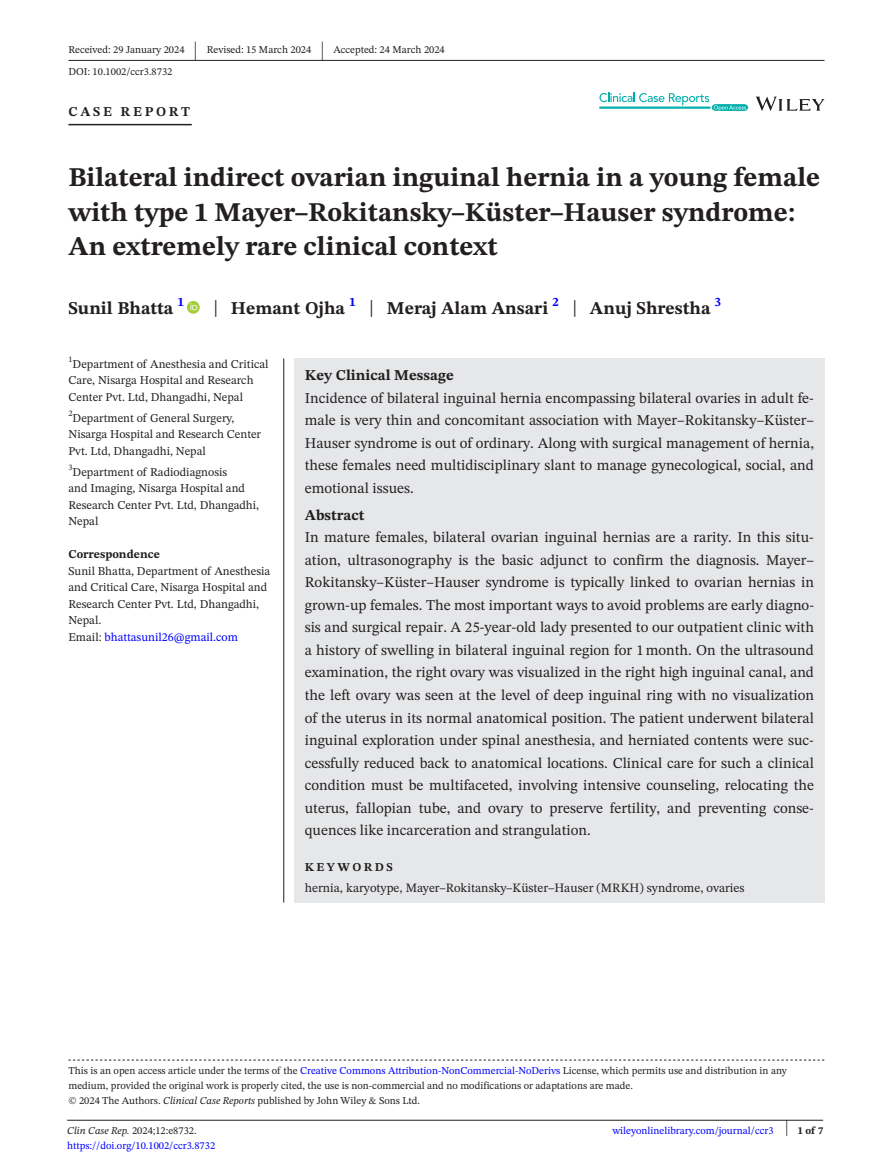
<style>
.page{position:relative;width:893px;height:1174px;background:#fff}
.page>*{position:absolute;margin:0;border:0;box-sizing:border-box;transform-origin:0 0}
.t1{font:700 27px/34.5px "STIX Two Text";color:#231f20}
.t2{font:25.65px "STIX Two Text";color:#231f20;scale:.49 1}
.t3{font:700 18px "STIX Two Text";color:#231f20}
.t4{font:15px/22.5px "STIX Two Text";color:#231f20;text-align:justify}
.t5{font:700 15px "STIX Two Text";color:#231f20}
.t6{font:700 13.5px "STIX Two Text";letter-spacing:.2em;color:#231f20}
.t7{font:12.75px "STIX Two Text";color:#231f20}
.t8{font:12px/16.5px "STIX Two Text";color:#231f20}
.t9{font:700 12px "STIX Two Text";color:#231f20}
.t10{font:700 12px "STIX Two Text";letter-spacing:.2em;color:#231f20}
.t11{font:10.5px/15px "STIX Two Text";color:#231f20}
.t12{font:10.5px "STIX Two Text";color:#00f}
.t13{font:700 10.5px "STIX Two Text";color:#231f20}
.t14{font:8.4px "STIX Two Text";color:#231f20}
.s1{font-weight:400;font-size:23.4px}
.s2{color:#00f}
.s3{font-style:italic}
.s4{font-weight:400;font-size:22.2px}
</style>
<div class="page">
<hr style="left:67px;top:1119px;width:756px;height:1px;background:#231f20">
<svg style="left:756px;top:97px;width:68px;height:14px"></svg>
<svg style="left:599px;top:93px;width:149px;height:18px"></svg>
<hr style="left:68px;top:60px;width:756px;height:1px;background:#231f20">
<hr style="left:68px;top:124px;width:124px;height:1px;background:#231f20">
<svg style="left:187px;top:301px;width:13px;height:13px"></svg>
<svg style="left:190px;top:303px;width:7px;height:7px"></svg>
<svg style="left:68px;top:1059px;width:756px;height:1px"></svg>
<div style="left:294px;top:358px;width:530px;height:544px;background:#e6e7e9"></div>
<hr style="left:283px;top:358px;width:1px;height:544px;background:#231f20">
<p class="t11" style="left:68px;top:42px;width:118px">Received: 29 January 2024</p>
<h2 class="t2" style="left:194px;top:32px;width:8px">|</h2>
<p class="t11" style="left:207px;top:42px;width:106px">Revised: 15 March 2024</p>
<h2 class="t2" style="left:321px;top:32px;width:8px">|</h2>
<p class="t11" style="left:333px;top:42px;width:113px">Accepted: 24 March 2024</p>
<p class="t11" style="left:68px;top:64px;width:105px">DOI: 10.1002/ccr3.8732</p>
<p class="t6" style="left:68px;top:101px;width:123px">CASE REPORT</p>
<h1 class="t1" style="left:68px;top:161px;width:753px">Bilateral indirect ovarian inguinal hernia in a young female with type 1 Mayer–Rokitansky–Küster–Hauser syndrome:<br>An extremely rare clinical context</h1>
<p class="t3" style="left:68px;top:295px;width:117px">Sunil Bhatta <sup>1</sup></p>
<p class="t3" style="left:213px;top:295px;width:509px"><span class="s1">|</span> Hemant Ojha <sup>1</sup> <span class="s1">|</span> Meraj Alam Ansari <sup>2</sup> <span class="s1">|</span> Anuj Shrestha <sup>3</sup></p>
<p class="t14" style="left:68px;top:353px;width:6px">1</p>
<p class="t8" style="left:68px;top:355px;width:202px;text-indent:4px">Department of Anesthesia and Critical<br>Care, Nisarga Hospital and Research<br>Center Pvt. Ltd, Dhangadhi, Nepal</p>
<p class="t8" style="left:68px;top:409px;width:194px"><sup>2</sup>Department of General Surgery,<br>Nisarga Hospital and Research Center<br>Pvt. Ltd, Dhangadhi, Nepal</p>
<p class="t8" style="left:68px;top:463px;width:192px"><sup>3</sup>Department of Radiodiagnosis<br>and Imaging, Nisarga Hospital and<br>Research Center Pvt. Ltd, Dhangadhi,<br>Nepal</p>
<p class="t9" style="left:68px;top:545px;width:93px">Correspondence</p>
<p class="t8" style="left:68px;top:562px;width:203px">Sunil Bhatta, Department of Anesthesia and Critical Care, Nisarga Hospital and<br>Research Center Pvt. Ltd, Dhangadhi,<br>Nepal.<br>Email: <span class="s2">bhattasunil26@gmail.com</span></p>
<p class="t5" style="left:305px;top:365px;width:150px">Key Clinical Message</p>
<p class="t4" style="left:305px;top:386px;width:511px">Incidence of bilateral inguinal hernia encompassing bilateral ovaries in adult fe&shy;male is very thin and concomitant association with Mayer–Rokitansky–Küster– Hauser syndrome is out of ordinary. Along with surgical management of hernia, these females need multidisciplinary slant to manage gynecological, social, and emotional issues.</p>
<p class="t5" style="left:305px;top:504px;width:61px">Abstract</p>
<p class="t4" style="left:305px;top:526px;width:511px">In mature females, bilateral ovarian inguinal hernias are a rarity. In this situ&shy;ation, ultrasonography is the basic adjunct to confirm the diagnosis. Mayer– Rokitansky–Küster–Hauser syndrome is typically linked to ovarian hernias in grown-up females. The most important ways to avoid problems are early diagno&shy;sis and surgical repair. A 25-year-old lady presented to our outpatient clinic with a history of swelling in bilateral inguinal region for 1month. On the ultrasound examination, the right ovary was visualized in the right high inguinal canal, and the left ovary was seen at the level of deep inguinal ring with no visualization of the uterus in its normal anatomical position. The patient underwent bilateral inguinal exploration under spinal anesthesia, and herniated contents were suc&shy;cessfully reduced back to anatomical locations. Clinical care for such a clinical condition must be multifaceted, involving intensive counseling, relocating the uterus, fallopian tube, and ovary to preserve fertility, and preventing conse&shy;quences like incarceration and strangulation.</p>
<p class="t10" style="left:305px;top:858px;width:90px">KEYWORDS</p>
<p class="t7" style="left:305px;top:878px;width:441px">hernia, karyotype, Mayer–Rokitansky–Küster–Hauser (MRKH) syndrome, ovaries</p>
<p class="t11" style="left:68px;top:1063px;width:720px">This is an open access article under the terms of the <span class="s2">Creative Commons Attribution-NonCommercial-NoDerivs</span> License, which permits use and distribution in any medium, provided the original work is properly cited, the use is non-commercial and no modifications or adaptations are made.<br>© 2024 The Authors. <span class="s3">Clinical Case Reports</span> published by John Wiley &amp; Sons Ltd.</p>
<p class="t11" style="left:67px;top:1123px;width:131px"><span class="s3">Clin Case Rep.</span> 2024;12:e8732.</p>
<p class="t13" style="left:785px;top:1123px;width:39px"><span class="s4">|</span> 1 of 7</p>
<p class="t12" style="left:67px;top:1138px;width:150px">https://doi.org/10.1002/ccr3.8732</p>
<p class="t12" style="left:612px;top:1123px;width:163px">wileyonlinelibrary.com/journal/ccr3</p>
</div>
